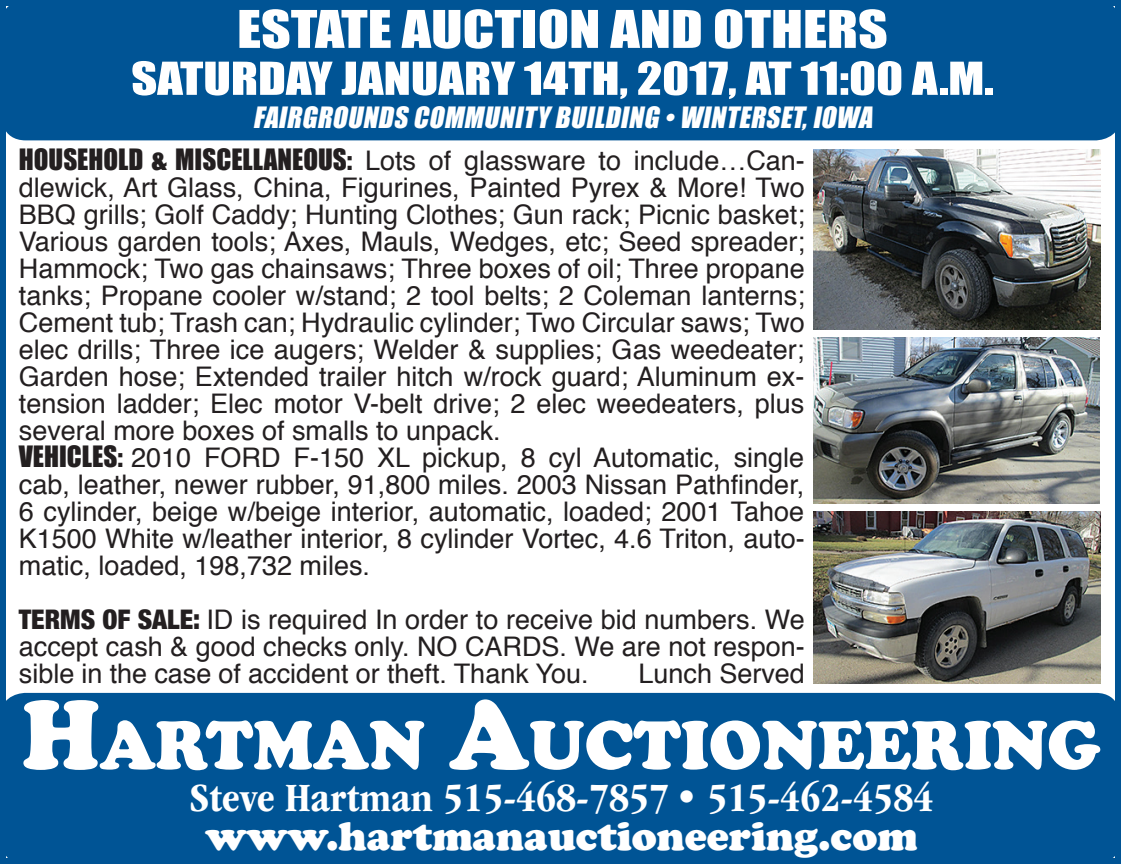
<style>
.page{position:relative;width:1121px;height:864px;background:#fff}
.page>*{position:absolute;margin:0;border:0;box-sizing:border-box;transform-origin:0 0}
.t1{font:900 71.1px "Cooper";color:#fff;scale:.95 1}
.t2{font:48px "Impact";color:#fff;scale:1.2 1}
.t3{font:42px "Impact";color:#fff;scale:1.2 1}
.t4{font:700 condensed 41.7px "ITC Garamond Std";color:#fff}
.t5{font:900 41.7px "Cooper";color:#fff}
.t6{font:27px/27px "Helvetica";color:#231f20;text-align:justify}
.t7{font:italic 27px "Impact";color:#fff}
.s1{font-family:"Impact"}
.s2{font-family:"Helvetica Neue";font-weight:900;font-stretch:condensed}
.s3{font-size:101.7px}
</style>
<div class="page">
<div style="left:1px;top:0;width:1119px;height:140px;background:#005495;border-radius:25px"></div>
<div style="left:0;top:693px;width:1120px;height:171px;background:#005495;border-radius:25px"></div>
<img style="left:813px;top:149px;width:287px;height:180px">
<img style="left:813px;top:338px;width:286px;height:165px">
<img style="left:813px;top:512px;width:287px;height:172px">
<p class="t2" style="left:237px;top:-8px;width:544px">ESTATE AUCTION AND OTHERS</p>
<p class="t3" style="left:131px;top:46px;width:720px">SATURDAY JANUARY 14TH, 2017, AT 11:00 A.M.</p>
<p class="t7" style="left:253px;top:96px;width:627px">FAIRGROUNDS COMMUNITY BUILDING •WINTERSET,IOWA</p>
<p class="t6" style="left:19px;top:148px;width:787px"><span class="s1">HOUSEHOLD &amp; MISCELLANEOUS:</span> Lots of glassware to include…Can&shy;dlewick, Art Glass, China, Figurines, Painted Pyrex &amp; More! Two BBQ grills; Golf Caddy; Hunting Clothes; Gun rack; Picnic basket; Various garden tools; Axes, Mauls, Wedges, etc; Seed spreader; Hammock; Two gas chainsaws; Three boxes of oil; Three propane tanks; Propane cooler w/stand; 2 tool belts; 2 Coleman lanterns; Cement tub; Trash can; Hydraulic cylinder; Two Circular saws; Two elec drills; Three ice augers; Welder &amp; supplies; Gas weedeater; Garden hose; Extended trailer hitch w/rock guard; Aluminum ex&shy;tension ladder; Elec motor V-belt drive; 2 elec weedeaters, plus several more boxes of smalls to unpack.</p>
<p class="t6" style="left:19px;top:445px;width:787px"><span class="s1">VEHICLES:</span> 2010 FORD F-150 XL pickup, 8 cyl Automatic, single cab, leather, newer rubber, 91,800 miles. 2003 Nissan Pathfinder, 6 cylinder, beige w/beige interior, automatic, loaded; 2001 Tahoe K1500 White w/leather interior, 8 cylinder Vortec, 4.6 Triton, auto&shy;matic, loaded, 198,732 miles.</p>
<p class="t6" style="left:19px;top:607px;width:787px"><span class="s2">TERMS OF SALE:</span> ID is required In order to receive bid numbers. We accept cash &amp; good checks only. NO CARDS. We are not respon&shy;sible in the case of accident or theft. Thank You.</p>
<p class="t6" style="left:638px;top:661px;width:168px">Lunch Served</p>
<p class="t1" style="left:22px;top:704px;width:1137px"><span class="s3">H</span>ARTMAN <span class="s3">A</span>UCTIONEERING</p>
<p class="t4" style="left:190px;top:774px;width:745px">Steve Hartman 515-468-7857 • 515-462-4584</p>
<p class="t5" style="left:205px;top:812px;width:714px">www.hartmanauctioneering.com</p>
</div>
